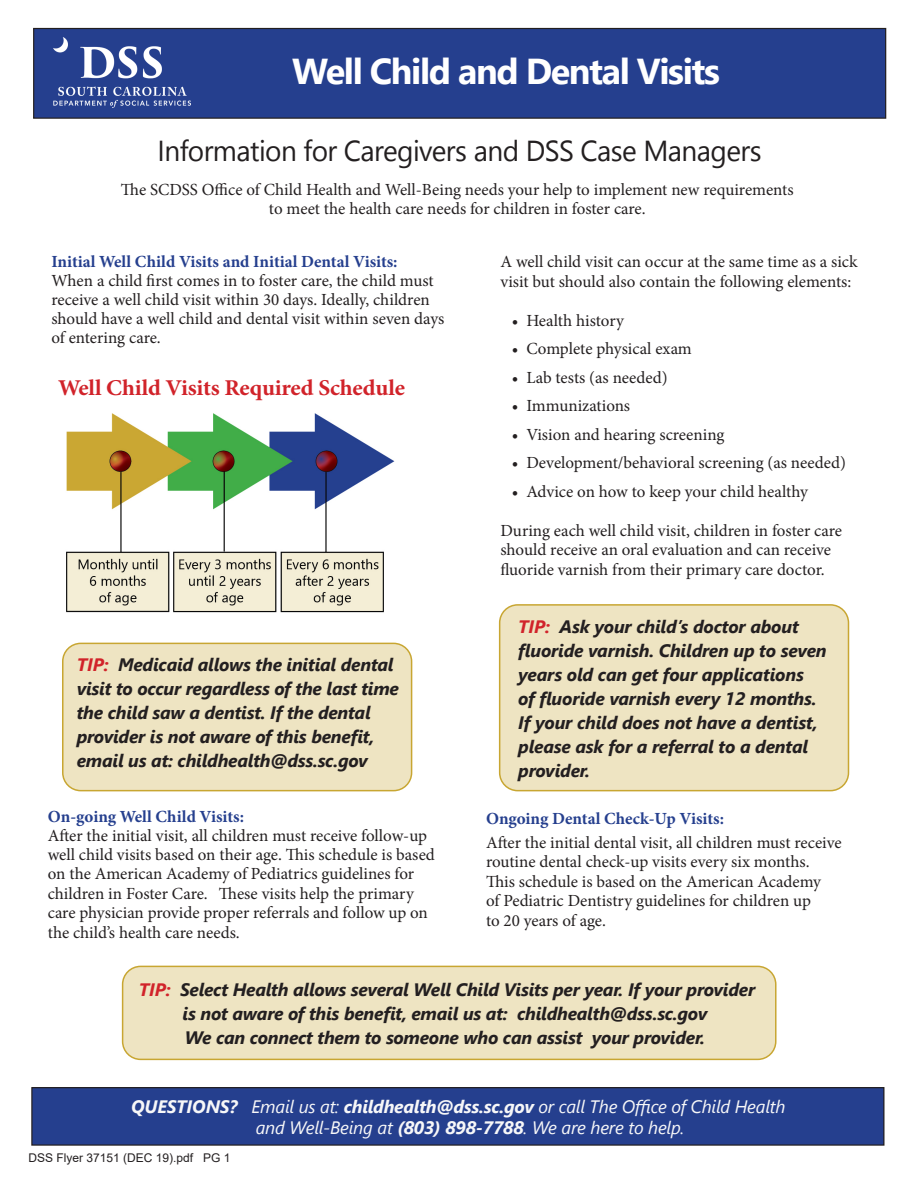
<style>
.page{position:relative;width:918px;height:1188px;background:#fff}
.page>*{position:absolute;margin:0;border:0;box-sizing:border-box;transform-origin:0 0}
.t1{font:700 36px "Segoe UI";letter-spacing:-.04em;color:#fff}
.t2{font:28.95px "Segoe UI Emoji";color:#231f20}
.t3{font:700 22.65px "Minion Pro";letter-spacing:-.01em;color:#d1232a;scale:1.04 1}
.t4{font:italic 700 18px/24px "Segoe UI";letter-spacing:-.01em;color:#231f20}
.t5{font:italic 18px "Segoe UI";letter-spacing:-.01em;color:#f7f7f8}
.t6{font:16.95px/19.4px "Minion Pro";color:#231f20}
.t7{font:700 16.95px "Minion Pro";color:#253f8e}
.t8{font:12px "Arial";color:#231f20}
.s1{color:#d1232a}
.s2{font-weight:700}
</style>
<div class="page">
<div style="left:32px;top:1088px;width:852px;height:57px;background:#253f8e"></div>
<div style="left:31px;top:1087px;width:853px;height:59px;border:1px solid #231f20"></div>
<div style="left:34px;top:29px;width:852px;height:89px;background:#253f8e"></div>
<div style="left:33px;top:28px;width:853px;height:91px;border:1px solid #231f20"></div>
<img style="left:54px;top:38px;width:136px;height:69px">
<div style="left:63px;top:643px;width:349px;height:148px;background:#eee4c2;border-radius:18px"></div>
<div style="left:62px;top:643px;width:350px;height:148px;border:2px solid #c8a632;border-radius:18px"></div>
<div style="left:123px;top:966px;width:653px;height:93px;background:#eee4c2;border-radius:18px"></div>
<div style="left:122px;top:966px;width:655px;height:94px;border:2px solid #c8a632;border-radius:18px"></div>
<div style="left:500px;top:605px;width:349px;height:186px;background:#eee4c2;border-radius:18px"></div>
<div style="left:499px;top:604px;width:350px;height:187px;border:2px solid #c8a632;border-radius:18px"></div>
<img style="left:66px;top:413px;width:329px;height:200px">
<p class="t1" style="left:292px;top:37px;width:429px">Well Child and Dental Visits</p>
<p class="t2" style="left:250px;top:133px;width:79px">▼□■ □</p>
<p class="t2" style="left:419px;top:133px;width:86px">❖ ▲ ■</p>
<p class="t6" style="left:121px;top:180px;width:674px">The SCDSS Office of Child Health and Well-Being needs your help to implement new requirements</p>
<p class="t6" style="left:269px;top:199px;width:378px">to meet the health care needs for children in foster care.</p>
<p class="t7" style="left:51px;top:250px;width:348px">Initial Well Child Visits and Initial Dental Visits:</p>
<p class="t6" style="left:51px;top:271px;width:395px">When a child first comes in to foster care, the child must receive a well child visit within 30 days. Ideally, children should have a well child and dental visit within seven days of entering care.</p>
<p class="t3" style="left:58px;top:372px;width:335px">Well Child Visits Required Schedule</p>
<p class="t4" style="left:77px;top:650px;width:324px"><span class="s1">TIP:</span> Medicaid allows the initial dental visit to occur regardless of the last time the child saw a dentist. If the dental provider is not aware of this benefit, email us at: childhealth@dss.sc.gov</p>
<p class="t7" style="left:48px;top:805px;width:198px">On-going Well Child Visits:</p>
<p class="t6" style="left:48px;top:826px;width:389px">After the initial visit, all children must receive follow-up well child visits based on their age. This schedule is based on the American Academy of Pediatrics guidelines for children in Foster Care. These visits help the primary care physician provide proper referrals and follow up on the child’s health care needs.</p>
<p class="t6" style="left:500px;top:252px;width:359px">A well child visit can occur at the same time as a sick visit but should also contain the following elements:</p>
<p class="t6" style="left:512px;top:311px;width:113px">• Health history</p>
<p class="t6" style="left:512px;top:339px;width:181px">• Complete physical exam</p>
<p class="t6" style="left:512px;top:368px;width:157px">• Lab tests (as needed)</p>
<p class="t6" style="left:512px;top:396px;width:120px">• Immunizations</p>
<p class="t6" style="left:512px;top:425px;width:214px">• Vision and hearing screening</p>
<p class="t6" style="left:512px;top:453px;width:335px">• Development/behavioral screening (as needed)</p>
<p class="t6" style="left:512px;top:482px;width:297px">• Advice on how to keep your child healthy</p>
<p class="t6" style="left:500px;top:520px;width:343px">During each well child visit, children in foster care should receive an oral evaluation and can receive</p>
<p class="t6" style="left:500px;top:560px;width:326px">fluoride varnish from their primary care doctor.</p>
<p class="t4" style="left:518px;top:612px;width:310px"><span class="s1">TIP:</span> Ask your child’s doctor about fluoride varnish. Children up to seven years old can get four applications<br>of fluoride varnish every 12 months.<br>If your child does not have a dentist, please ask for a referral to a dental provider.</p>
<p class="t7" style="left:486px;top:806px;width:240px">Ongoing Dental Check-Up Visits:</p>
<p class="t6" style="left:486px;top:833px;width:357px">After the initial dental visit, all children must receive</p>
<p class="t6" style="left:486px;top:852px;width:325px">routine dental check-up visits every six months.</p>
<p class="t6" style="left:486px;top:872px;width:337px">This schedule is based on the American Academy</p>
<p class="t6" style="left:486px;top:891px;width:326px">of Pediatric Dentistry guidelines for children up</p>
<p class="t6" style="left:486px;top:911px;width:121px">to 20 years of age.</p>
<p class="t4" style="left:139px;top:975px;width:618px"><span class="s1">TIP:</span> Select Health allows several Well Child Visits per year. If your provider</p>
<p class="t4" style="left:183px;top:999px;width:526px">is not aware of this benefit, email us at: childhealth@dss.sc.gov</p>
<p class="t4" style="left:185px;top:1023px;width:522px">We can connect them to someone who can assist your provider.</p>
<p class="t5" style="left:131px;top:1089px;width:656px"><span class="s2">QUESTIONS?</span> Email us at: <span class="s2">childhealth@dss.sc.gov</span> or call The Office of Child Health</p>
<p class="t5" style="left:256px;top:1110px;width:430px">and Well-Being at <span class="s2">(803) 898-7788</span>. We are here to help.</p>
<p class="t8" style="left:28px;top:1150px;width:204px">DSS Flyer 37151 (DEC 19).pdf PG 1</p>
</div>
